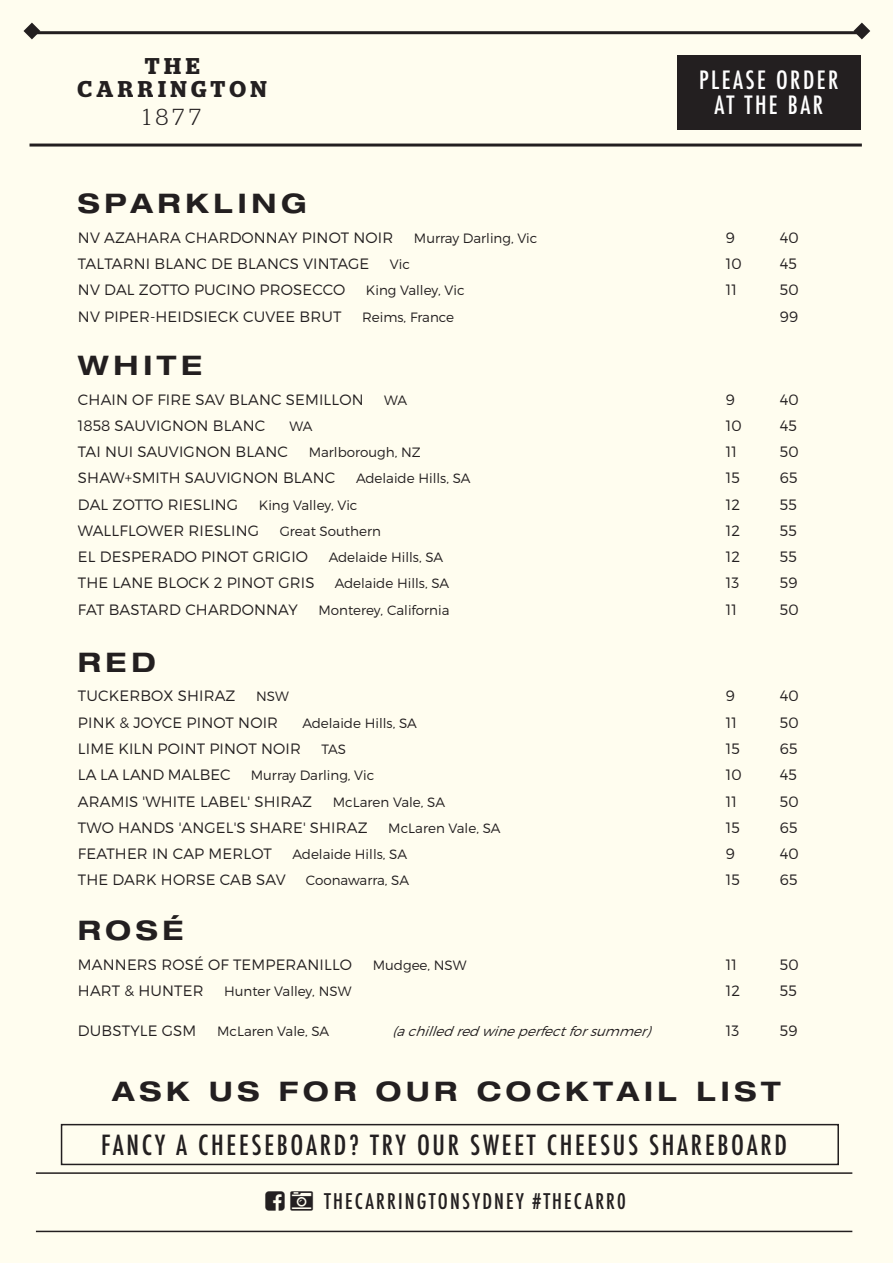
<style>
.page{position:relative;width:893px;height:1263px;background:#fffde9}
.page>*{position:absolute;margin:0;border:0;box-sizing:border-box;transform-origin:0 0}
.t1{font:500 condensed 27px "Futura";letter-spacing:.1em;color:#231f20}
.t2{font:700 expanded 27px "Helvetica Neue LT Pro";letter-spacing:.175em;color:#231f20}
.t3{font:500 condensed 24.6px/25.3px "Futura";letter-spacing:.1em;color:#fff;text-align:center}
.t4{font:300 23.1px "Stag";color:#231f20}
.t5{font:600 22.8px "Stag";letter-spacing:.2em;color:#231f20}
.t6{font:500 condensed 21px "Futura";letter-spacing:.1em;color:#231f20}
.t7{font:300 15px "Montserrat";letter-spacing:.01em;color:#231f20}
.t8{font:300 15px "Montserrat";letter-spacing:-.01em;color:#231f20}
.t9{font:300 13.5px "Montserrat";color:#231f20}
.t10{font:italic 300 13.5px "Montserrat";color:#231f20}
</style>
<div class="page">
<hr style="left:36px;top:1172px;width:816px;height:2px;background:#231f20">
<hr style="left:36px;top:1231px;width:816px;height:1px;background:#231f20">
<div style="left:677px;top:55px;width:184px;height:75px;background:#231f20"></div>
<hr style="left:30px;top:31px;width:832px;height:3px;background:#231f20">
<hr style="left:30px;top:144px;width:832px;height:3px;background:#231f20">
<svg style="left:853px;top:23px;width:17px;height:16px"></svg>
<svg style="left:24px;top:23px;width:16px;height:16px"></svg>
<div style="left:61px;top:1124px;width:778px;height:41px;border:2px solid #231f20"></div>
<p class="t5" style="left:145px;top:53px;width:56px">THE</p>
<p class="t5" style="left:77px;top:76px;width:191px">CARRINGTON</p>
<p class="t4" style="left:143px;top:104px;width:59px">1877</p>
<p class="t3" style="left:699px;top:67px;width:141px">PLEASE ORDER<br>AT THE BAR</p>
<p class="t2" style="left:78px;top:186px;width:230px">SPARKLING</p>
<p class="t7" style="left:78px;top:228px;width:317px">NV AZAHARA CHARDONNAY PINOT NOIR</p>
<p class="t9" style="left:414px;top:230px;width:125px">Murray Darling, Vic</p>
<p class="t7" style="left:726px;top:228px;width:11px">9</p>
<p class="t7" style="left:780px;top:228px;width:20px">40</p>
<p class="t7" style="left:78px;top:255px;width:293px">TALTARNI BLANC DE BLANCS VINTAGE</p>
<p class="t9" style="left:390px;top:256px;width:22px">Vic</p>
<p class="t7" style="left:726px;top:255px;width:17px">10</p>
<p class="t7" style="left:780px;top:255px;width:19px">45</p>
<p class="t7" style="left:78px;top:281px;width:269px">NV DAL ZOTTO PUCINO PROSECCO</p>
<p class="t9" style="left:366px;top:282px;width:100px">King Valley, Vic</p>
<p class="t7" style="left:726px;top:281px;width:13px">11</p>
<p class="t7" style="left:780px;top:281px;width:20px">50</p>
<p class="t7" style="left:78px;top:307px;width:265px">NV PIPER-HEIDSIECK CUVEE BRUT</p>
<p class="t9" style="left:362px;top:308px;width:93px">Reims, France</p>
<p class="t7" style="left:780px;top:307px;width:20px">99</p>
<p class="t2" style="left:78px;top:347px;width:126px">WHITE</p>
<p class="t7" style="left:78px;top:390px;width:287px">CHAIN OF FIRE SAV BLANC SEMILLON</p>
<p class="t9" style="left:384px;top:392px;width:24px">WA</p>
<p class="t7" style="left:726px;top:390px;width:11px">9</p>
<p class="t7" style="left:780px;top:390px;width:20px">40</p>
<p class="t7" style="left:78px;top:416px;width:189px">1858 SAUVIGNON BLANC</p>
<p class="t9" style="left:290px;top:418px;width:24px">WA</p>
<p class="t7" style="left:726px;top:416px;width:17px">10</p>
<p class="t7" style="left:780px;top:416px;width:19px">45</p>
<p class="t7" style="left:78px;top:443px;width:212px">TAI NUI SAUVIGNON BLANC</p>
<p class="t9" style="left:309px;top:444px;width:114px">Marlborough, NZ</p>
<p class="t7" style="left:726px;top:443px;width:13px">11</p>
<p class="t7" style="left:780px;top:443px;width:20px">50</p>
<p class="t7" style="left:78px;top:469px;width:259px">SHAW+SMITH SAUVIGNON BLANC</p>
<p class="t9" style="left:356px;top:470px;width:116px">Adelaide Hills, SA</p>
<p class="t7" style="left:726px;top:469px;width:16px">15</p>
<p class="t7" style="left:780px;top:469px;width:19px">65</p>
<p class="t7" style="left:78px;top:495px;width:162px">DAL ZOTTO RIESLING</p>
<p class="t9" style="left:259px;top:497px;width:100px">King Valley, Vic</p>
<p class="t7" style="left:726px;top:495px;width:16px">12</p>
<p class="t7" style="left:780px;top:495px;width:18px">55</p>
<p class="t7" style="left:78px;top:521px;width:183px">WALLFLOWER RIESLING</p>
<p class="t9" style="left:280px;top:523px;width:103px">Great Southern</p>
<p class="t7" style="left:726px;top:521px;width:16px">12</p>
<p class="t7" style="left:780px;top:521px;width:18px">55</p>
<p class="t7" style="left:78px;top:548px;width:232px">EL DESPERADO PINOT GRIGIO</p>
<p class="t9" style="left:329px;top:549px;width:116px">Adelaide Hills, SA</p>
<p class="t7" style="left:726px;top:548px;width:16px">12</p>
<p class="t7" style="left:780px;top:548px;width:18px">55</p>
<p class="t7" style="left:78px;top:574px;width:238px">THE LANE BLOCK 2 PINOT GRIS</p>
<p class="t9" style="left:335px;top:575px;width:116px">Adelaide Hills, SA</p>
<p class="t7" style="left:726px;top:574px;width:15px">13</p>
<p class="t7" style="left:780px;top:574px;width:19px">59</p>
<p class="t7" style="left:78px;top:600px;width:221px">FAT BASTARD CHARDONNAY</p>
<p class="t9" style="left:318px;top:602px;width:133px">Monterey, California</p>
<p class="t7" style="left:726px;top:600px;width:13px">11</p>
<p class="t7" style="left:780px;top:600px;width:20px">50</p>
<p class="t2" style="left:78px;top:644px;width:79px">RED</p>
<p class="t7" style="left:78px;top:687px;width:159px">TUCKERBOX SHIRAZ</p>
<p class="t9" style="left:256px;top:688px;width:34px">NSW</p>
<p class="t7" style="left:726px;top:687px;width:11px">9</p>
<p class="t7" style="left:780px;top:687px;width:20px">40</p>
<p class="t7" style="left:78px;top:713px;width:202px">PINK &amp; JOYCE PINOT NOIR</p>
<p class="t9" style="left:302px;top:715px;width:116px">Adelaide Hills, SA</p>
<p class="t7" style="left:726px;top:713px;width:13px">11</p>
<p class="t7" style="left:780px;top:713px;width:20px">50</p>
<p class="t7" style="left:78px;top:739px;width:224px">LIME KILN POINT PINOT NOIR</p>
<p class="t9" style="left:321px;top:741px;width:26px">TAS</p>
<p class="t7" style="left:726px;top:739px;width:16px">15</p>
<p class="t7" style="left:780px;top:739px;width:19px">65</p>
<p class="t8" style="left:78px;top:766px;width:154px">LA LA LAND MALBEC</p>
<p class="t9" style="left:251px;top:767px;width:125px">Murray Darling, Vic</p>
<p class="t7" style="left:726px;top:766px;width:17px">10</p>
<p class="t7" style="left:780px;top:766px;width:19px">45</p>
<p class="t7" style="left:78px;top:792px;width:236px">ARAMIS 'WHITE LABEL' SHIRAZ</p>
<p class="t9" style="left:333px;top:793px;width:114px">McLaren Vale, SA</p>
<p class="t7" style="left:726px;top:792px;width:13px">11</p>
<p class="t7" style="left:780px;top:792px;width:20px">50</p>
<p class="t7" style="left:78px;top:818px;width:291px">TWO HANDS 'ANGEL'S SHARE' SHIRAZ</p>
<p class="t9" style="left:388px;top:820px;width:114px">McLaren Vale, SA</p>
<p class="t7" style="left:726px;top:818px;width:16px">15</p>
<p class="t7" style="left:780px;top:818px;width:19px">65</p>
<p class="t7" style="left:78px;top:844px;width:195px">FEATHER IN CAP MERLOT</p>
<p class="t9" style="left:293px;top:846px;width:116px">Adelaide Hills, SA</p>
<p class="t7" style="left:726px;top:844px;width:11px">9</p>
<p class="t7" style="left:780px;top:844px;width:20px">40</p>
<p class="t7" style="left:78px;top:871px;width:209px">THE DARK HORSE CAB SAV</p>
<p class="t9" style="left:306px;top:872px;width:105px">Coonawarra, SA</p>
<p class="t7" style="left:726px;top:871px;width:16px">15</p>
<p class="t7" style="left:780px;top:871px;width:19px">65</p>
<p class="t2" style="left:78px;top:913px;width:107px">ROSÉ</p>
<p class="t7" style="left:78px;top:955px;width:276px">MANNERS ROSÉ OF TEMPERANILLO</p>
<p class="t9" style="left:373px;top:957px;width:95px">Mudgee, NSW</p>
<p class="t7" style="left:726px;top:955px;width:13px">11</p>
<p class="t7" style="left:780px;top:955px;width:20px">50</p>
<p class="t7" style="left:78px;top:981px;width:127px">HART &amp; HUNTER</p>
<p class="t9" style="left:224px;top:983px;width:129px">Hunter Valley, NSW</p>
<p class="t7" style="left:726px;top:981px;width:16px">12</p>
<p class="t7" style="left:780px;top:981px;width:18px">55</p>
<p class="t7" style="left:78px;top:1021px;width:120px">DUBSTYLE GSM</p>
<p class="t9" style="left:217px;top:1023px;width:114px">McLaren Vale, SA</p>
<p class="t10" style="left:392px;top:1023px;width:265px">(achilledredwineperfectforsummer)</p>
<p class="t7" style="left:726px;top:1021px;width:15px">13</p>
<p class="t7" style="left:780px;top:1021px;width:19px">59</p>
<p class="t2" style="left:112px;top:1073px;width:670px">ASK US FOR OUR COCKTAIL LIST</p>
<p class="t1" style="left:101px;top:1127px;width:688px">FANCY A CHEESEBOARD? TRY OUR SWEET CHEESUS SHAREBOARD</p>
<p class="t6" style="left:324px;top:1188px;width:303px">THECARRINGTONSYDNEY #THECARR0</p>
</div>
